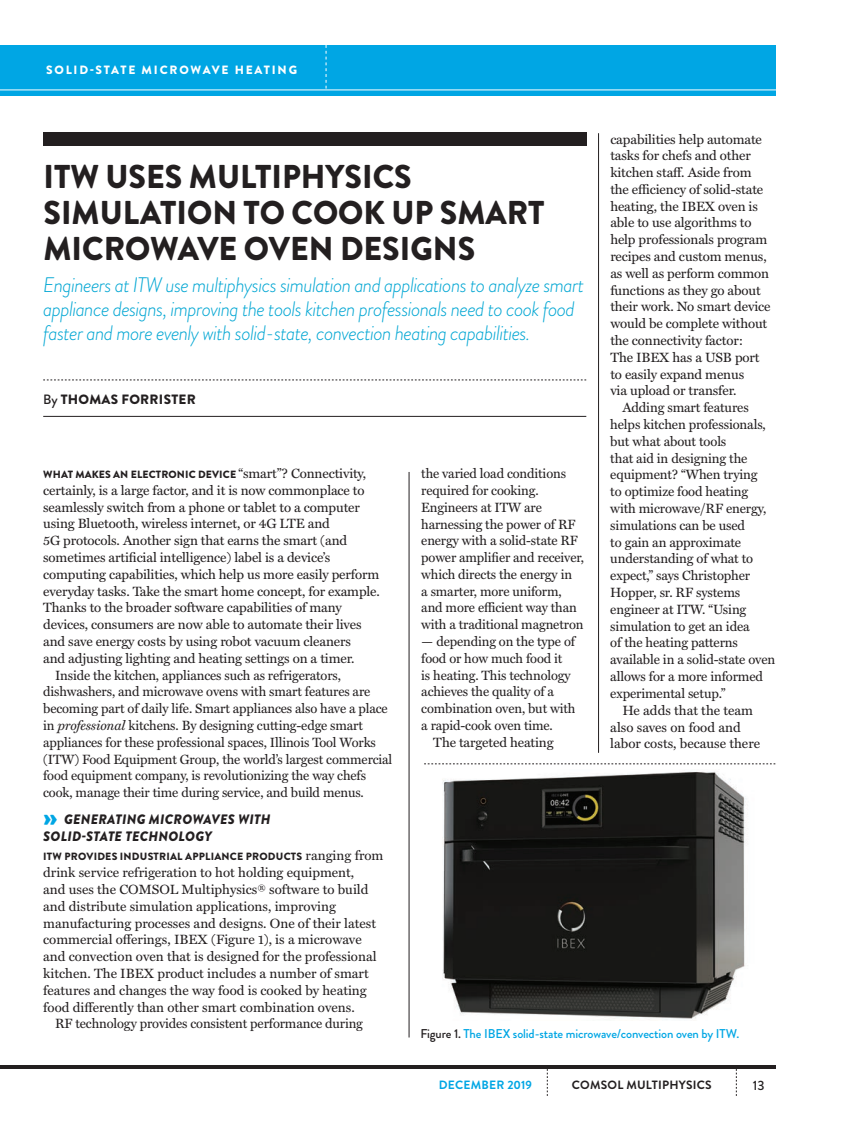
<style>
.page{position:relative;width:851px;height:1134px;background:#fff}
.page>*{position:absolute;margin:0;border:0;box-sizing:border-box;transform-origin:0 0}
.t1{font:900 33px/36px "Brandon Grotesque";color:#231f20}
.t2{font:italic 300 21px/24px "Brandon Grotesque";letter-spacing:-.03em;color:#00a6d3}
.t3{font:italic 900 13.65px/16.5px "Brandon Grotesque";letter-spacing:.02em;color:#231f20}
.Body_Text{font:13.5px/16.8px "Miller Text";letter-spacing:-.01em;color:#231f20}
.First_Paragraph_Body{font:13.5px/16.8px "Miller Text";letter-spacing:-.01em;color:#231f20}
.Author{font:900 13.5px "Brandon Grotesque";letter-spacing:.02em;color:#231f20}
.t4{font:500 13.5px "Brandon Grotesque";color:#231f20}
.Figure_Style{font:500 12.75px "Brandon Grotesque";letter-spacing:-.01em;color:#00a6e4}
.t5{font:900 12px "Brandon Grotesque";letter-spacing:.15em;color:#fff}
.t6{font:700 12px "Brandon Grotesque";letter-spacing:.02em;color:#231f20}
.t7{font:700 12px "Brandon Grotesque";letter-spacing:.02em;color:#00a6e4}
.First_Paragraph_Body-2{font:900 10.5px "Brandon Grotesque";letter-spacing:.02em;color:#231f20}
.s1{font-weight:500}
.s2{font-family:"Miller Text";font-weight:400;font-size:13.5px}
.s3{font-style:italic}
.s4{font-style:normal;font-size:28.5px;color:#00a6e4}
.s5{color:#231f20}
</style>
<div class="page">
<div style="left:0;top:45px;width:775px;height:51px;background:#00a6e4"></div>
<hr style="left:0;top:90px;width:785px;height:1px;background:#fff">
<svg style="left:736px;top:1069px;width:1px;height:27px"></svg>
<svg style="left:547px;top:1069px;width:1px;height:27px"></svg>
<hr style="left:0;top:1065px;width:775px;height:4px;background:#231f20">
<div style="left:43px;top:133px;width:543px;height:13px;background:#231f20"></div>
<svg style="left:43px;top:380px;width:543px;height:1px"></svg>
<hr style="left:43px;top:416px;width:543px;height:1px;background:#231f20">
<hr style="left:598px;top:133px;width:1px;height:620px;background:#231f20">
<svg style="left:424px;top:764px;width:351px;height:1px"></svg>
<hr style="left:409px;top:472px;width:1px;height:566px;background:#231f20">
<img style="left:442px;top:771px;width:304px;height:248px">
<svg style="left:325px;top:45px;width:1px;height:44px"></svg>
<p class="t5" style="left:46px;top:62px;width:252px">SOLID-STATE MICROWAVE HEATING</p>
<p class="Body_Text" style="left:610px;top:131px;width:162px">capabilities help automate tasks for chefs and other kitchen staff. Aside from the efficiency of solid-state heating, the IBEX oven is able to use algorithms to help professionals program recipes and custom menus, as well as perform common functions as they go about their work. No smart device would be complete without the connectivity factor:<br>The IBEX has a USB port to easily expand menus<br>via upload or transfer.</p>
<p class="Body_Text" style="left:610px;top:400px;width:166px;text-indent:12px">Adding smart features helps kitchen professionals, but what about tools<br>that aid in designing the equipment? “When trying<br>to optimize food heating with microwave/RF energy, simulations can be used<br>to gain an approximate understanding of what to expect,” says Christopher<br>Hopper, sr. RF systems engineer at ITW. “Using simulation to get an idea<br>of the heating patterns available in a solid-state oven allows for a more informed experimental setup.”</p>
<p class="Body_Text" style="left:610px;top:702px;width:151px;text-indent:12px">He adds that the team also saves on food and labor costs, because there</p>
<p class="t1" style="left:43px;top:159px;width:502px">ITW USES MULTIPHYSICS<br>SIMULATION TO COOK UP SMART<br>MICROWAVE OVEN DESIGNS</p>
<p class="t2" style="left:43px;top:273px;width:542px">Engineers at ITW use multiphysics simulation and applications to analyze smart appliance designs, improving the tools kitchen professionals need to cook food faster and more evenly with solid-state, convection heating capabilities.</p>
<p class="Author" style="left:43px;top:390px;width:154px"><span class="s1">By</span> THOMAS FORRISTER</p>
<p class="First_Paragraph_Body-2" style="left:43px;top:467px;width:324px">WHAT MAKES AN ELECTRONIC DEVICE <span class="s2">“smart”? Connectivity,</span></p>
<p class="First_Paragraph_Body" style="left:43px;top:482px;width:338px">certainly, is a large factor, and it is now commonplace to seamlessly switch from a phone or tablet to a computer using Bluetooth, wireless internet, or 4G LTE and<br>5G protocols. Another sign that earns the smart (and sometimes artificial intelligence) label is a device’s computing capabilities, which help us more easily perform everyday tasks. Take the smart home concept, for example.<br>Thanks to the broader software capabilities of many devices, consumers are now able to automate their lives and save energy costs by using robot vacuum cleaners<br>and adjusting lighting and heating settings on a timer.</p>
<p class="Body_Text" style="left:43px;top:667px;width:350px;text-indent:12px">Inside the kitchen, appliances such as refrigerators, dishwashers, and microwave ovens with smart features are becoming part of daily life. Smart appliances also have a place in <span class="s3">professional</span> kitchens. By designing cutting-edge smart appliances for these professional spaces, Illinois Tool Works (ITW) Food Equipment Group, the world’s largest commercial food equipment company, is revolutionizing the way chefs cook, manage their time during service, and build menus.</p>
<p class="t3" style="left:43px;top:811px;width:229px"><span class="s4">»</span> GENERATING MICROWAVES WITH<br>SOLID-STATE TECHNOLOGY</p>
<p class="First_Paragraph_Body-2" style="left:43px;top:849px;width:341px">ITW PROVIDES INDUSTRIAL APPLIANCE PRODUCTS <span class="s2">ranging from</span></p>
<p class="First_Paragraph_Body" style="left:43px;top:865px;width:335px">drink service refrigeration to hot holding equipment, and uses the COMSOL Multiphysics® software to build and distribute simulation applications, improving manufacturing processes and designs. One of their latest commercial offerings, IBEX (Figure 1), is a microwave and convection oven that is designed for the professional kitchen. The IBEX product includes a number of smart features and changes the way food is cooked by heating food differently than other smart combination ovens.</p>
<p class="Body_Text" style="left:55px;top:1016px;width:309px">RF technology provides consistent performance during</p>
<p class="Body_Text" style="left:421px;top:465px;width:164px">the varied load conditions required for cooking.<br>Engineers at ITW are harnessing the power of RF energy with a solid-state RF power amplifier and receiver, which directs the energy in<br>a smarter, more uniform, and more efficient way than with a traditional magnetron</p>
<p class="Body_Text" style="left:421px;top:633px;width:156px">— depending on the type of food or how much food it<br>is heating. This technology achieves the quality of a combination oven, but with a rapid-cook oven time.</p>
<p class="Body_Text" style="left:433px;top:734px;width:122px">The targeted heating</p>
<p class="Figure_Style" style="left:420px;top:1024px;width:320px"><span class="s5">Figure 1.</span> The IBEX solid-state microwave/convection oven by ITW.</p>
<p class="t7" style="left:439px;top:1077px;width:95px">DECEMBER 2019</p>
<p class="t6" style="left:571px;top:1077px;width:141px">COMSOL MULTIPHYSICS</p>
<p class="t4" style="left:753px;top:1076px;width:13px">13</p>
</div>
